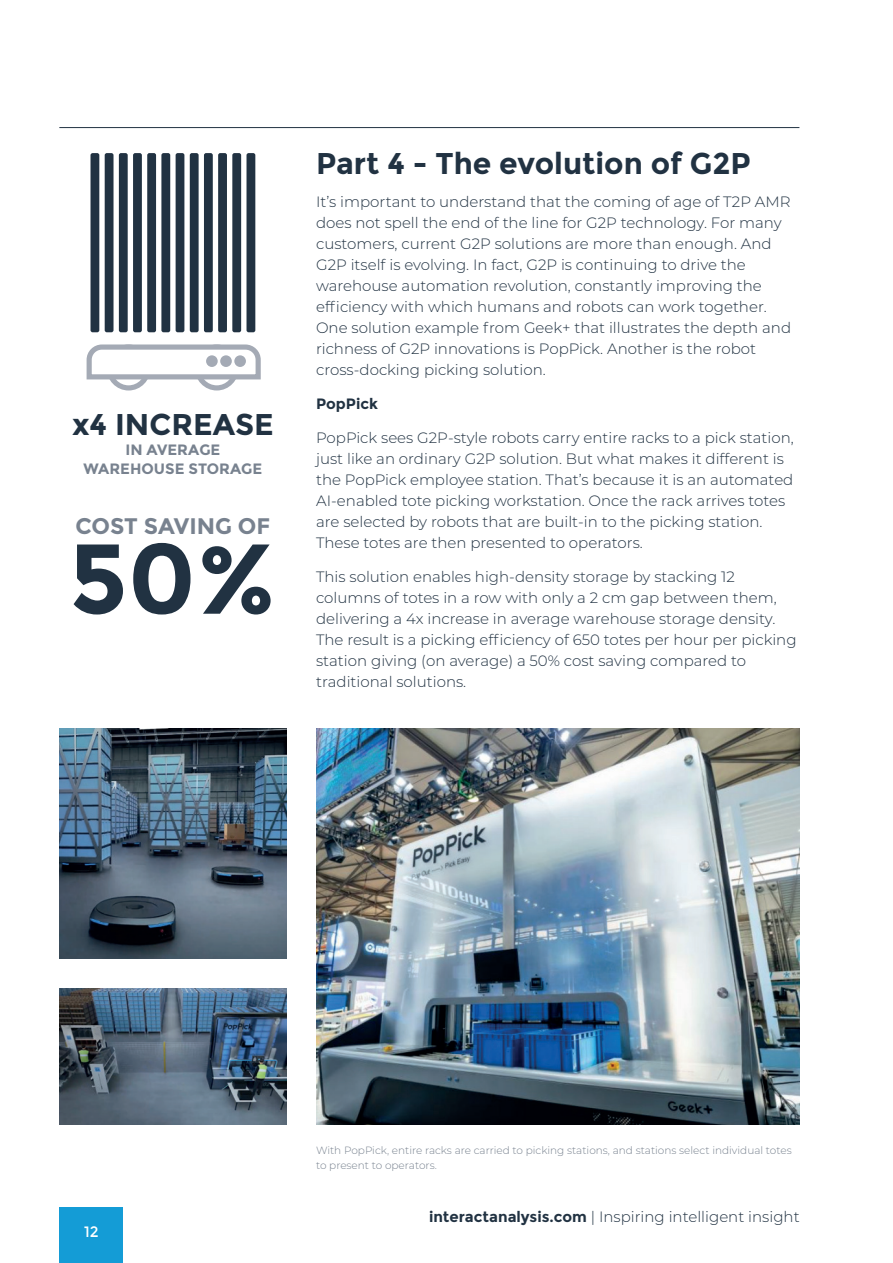
<style>
.page{position:relative;width:893px;height:1263px;background:#fff}
.page>*{position:absolute;margin:0;border:0;box-sizing:border-box;transform-origin:0 0}
.t1{font:700 99px "Montserrat";color:#213242}
.t2{font:700 30px "Montserrat";color:#213242}
.t3{font:700 22.5px "Montserrat";letter-spacing:-.005em;color:#78828f}
.t4{font:300 15px/21px "Montserrat";color:#213242}
.t5{font:700 15px/19.5px "Montserrat";color:#78828f;text-align:center}
.t6{font:700 15px "Montserrat";color:#213242}
.t7{font:15px "Montserrat";color:#fff}
.t8{font:300 10.5px/15px "Montserrat";color:#78828f}
.s1{font-weight:700}
</style>
<div class="page">
<img style="left:316px;top:729px;width:483px;height:395px">
<img style="left:60px;top:988px;width:226px;height:136px">
<img style="left:60px;top:729px;width:226px;height:229px">
<div style="left:91px;top:153px;width:8px;height:179px;background:#213242;border-radius:2px"></div>
<div style="left:105px;top:153px;width:9px;height:179px;background:#213242;border-radius:2px"></div>
<div style="left:119px;top:153px;width:9px;height:179px;background:#213242;border-radius:2px"></div>
<div style="left:133px;top:153px;width:9px;height:179px;background:#213242;border-radius:2px"></div>
<div style="left:147px;top:153px;width:9px;height:179px;background:#213242;border-radius:2px"></div>
<div style="left:161px;top:153px;width:9px;height:179px;background:#213242;border-radius:2px"></div>
<div style="left:176px;top:153px;width:8px;height:179px;background:#213242;border-radius:2px"></div>
<div style="left:190px;top:153px;width:9px;height:179px;background:#213242;border-radius:2px"></div>
<div style="left:204px;top:153px;width:9px;height:179px;background:#213242;border-radius:2px"></div>
<div style="left:218px;top:153px;width:9px;height:179px;background:#213242;border-radius:2px"></div>
<div style="left:232px;top:153px;width:9px;height:179px;background:#213242;border-radius:2px"></div>
<div style="left:246px;top:153px;width:9px;height:179px;background:#213242;border-radius:2px"></div>
<div style="left:106px;top:344px;width:45px;height:46px;border:5px solid #a4aab5;border-radius:50%"></div>
<div style="left:195px;top:344px;width:44px;height:46px;border:5px solid #a4aab5;border-radius:50%"></div>
<svg style="left:86px;top:344px;width:175px;height:38px"></svg>
<div style="left:206px;top:355px;width:12px;height:12px;background:#a4aab5;border-radius:50%"></div>
<div style="left:220px;top:355px;width:12px;height:12px;background:#a4aab5;border-radius:50%"></div>
<div style="left:234px;top:355px;width:12px;height:12px;background:#a4aab5;border-radius:50%"></div>
<hr style="left:59px;top:127px;width:740px;height:1px;background:#213242">
<div style="left:60px;top:1208px;width:63px;height:55px;background:#149cd6"></div>
<h2 class="t2" style="left:72px;top:407px;width:203px">x4 INCREASE</h2>
<p class="t5" style="left:83px;top:440px;width:180px">IN AVERAGE<br>WAREHOUSE STORAGE</p>
<h3 class="t3" style="left:76px;top:513px;width:196px">COST SAVING OF</h3>
<h1 class="t1" style="left:69px;top:520px;width:210px">50%</h1>
<h2 class="t2" style="left:316px;top:145px;width:436px">Part 4 - The evolution of G2P</h2>
<p class="t4" style="left:316px;top:191px;width:477px">It’s important to understand that the coming of age of T2P AMR does not spell the end of the line for G2P technology. For many customers, current G2P solutions are more than enough. And G2P itself is evolving. In fact, G2P is continuing to drive the warehouse automation revolution, constantly improving the efficiency with which humans and robots can work together.<br>One solution example from Geek+ that illustrates the depth and richness of G2P innovations is PopPick. Another is the robot cross-docking picking solution.</p>
<p class="t6" style="left:316px;top:395px;width:63px">PopPick</p>
<p class="t4" style="left:316px;top:427px;width:479px">PopPick sees G2P-style robots carry entire racks to a pick station, just like an ordinary G2P solution. But what makes it different is the PopPick employee station. That’s because it is an automated AI-enabled tote picking workstation. Once the rack arrives totes are selected by robots that are built-in to the picking station.<br>These totes are then presented to operators.</p>
<p class="t4" style="left:316px;top:565px;width:482px">This solution enables high-density storage by stacking 12 columns of totes in a row with only a 2 cm gap between them, delivering a 4x increase in average warehouse storage density.<br>The result is a picking efficiency of 650 totes per hour per picking station giving (on average) a 50% cost saving compared to traditional solutions.</p>
<p class="t7" style="left:84px;top:1223px;width:16px">12</p>
<p class="t8" style="left:316px;top:1143px;width:477px">With PopPick, entire racks are carried to picking stations, and stations select individual totes to present to operators.</p>
<p class="t4" style="left:429px;top:1206px;width:372px"><span class="s1">interactanalysis.com</span> | Inspiring intelligent insight</p>
</div>
